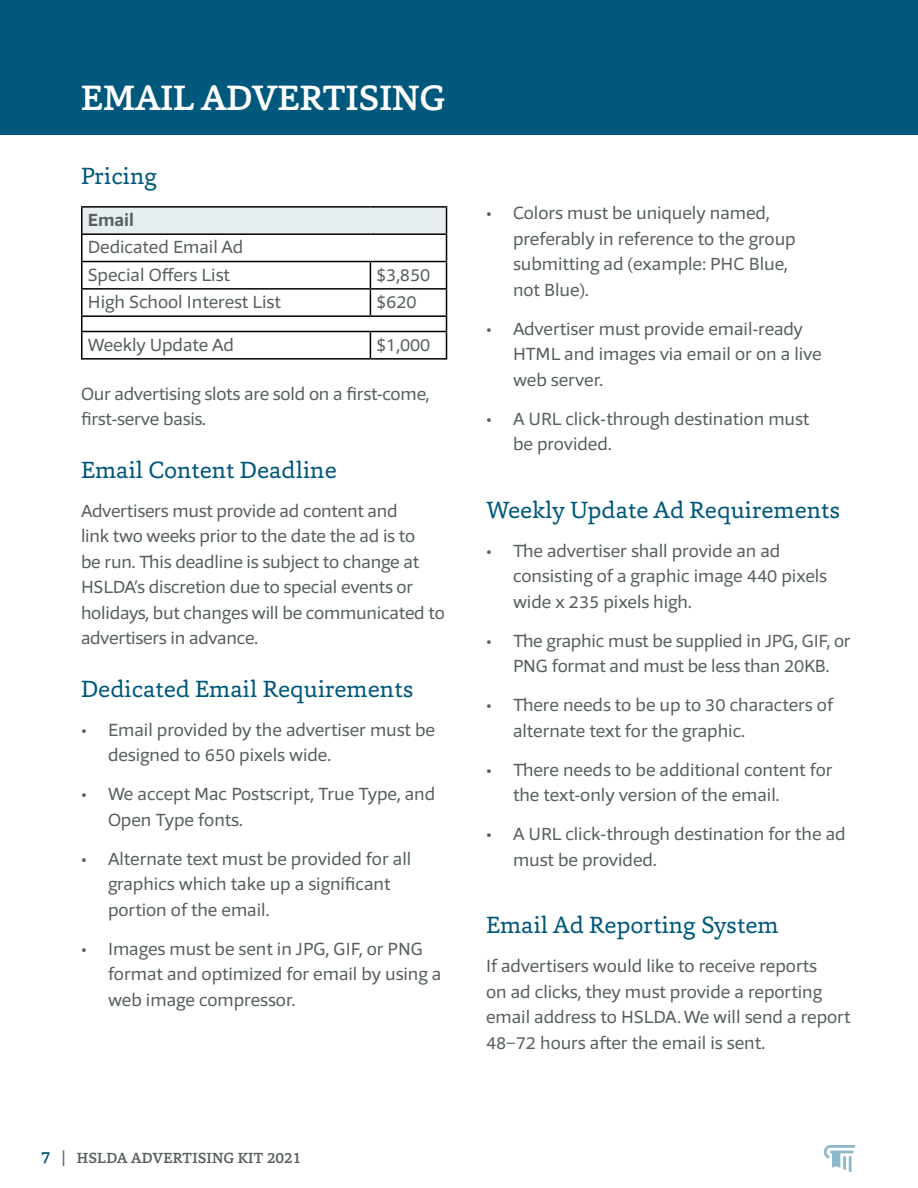
<style>
.page{position:relative;width:918px;height:1188px;background:#fff}
.page>*{position:absolute;margin:0;border:0;box-sizing:border-box;transform-origin:0 0}
.t1{font:500 36px "Capita";letter-spacing:-.005em;color:#fff}
.t2{font:24px "Capita";color:#00587c}
.t3{font:18px/25.5px "Foro Sans";color:#575f61}
.t4{font:700 18px "Foro Sans";color:#575f61}
.t5{font:500 15px "Capita";color:#575f61}
.s1{font-size:16.5px;color:#004f67}
.s2{font-size:16.5px}
</style>
<div class="page">
<div style="left:0;top:0;width:918px;height:135px;background:#00587c"></div>
<div style="left:82px;top:207px;width:365px;height:27px;background:#e6eef2"></div>
<hr style="left:81px;top:206px;width:289px;height:2px;background:#000">
<hr style="left:370px;top:206px;width:77px;height:2px;background:#000">
<hr style="left:81px;top:233px;width:289px;height:2px;background:#000">
<hr style="left:370px;top:233px;width:77px;height:2px;background:#000">
<hr style="left:81px;top:261px;width:289px;height:1px;background:#000">
<hr style="left:370px;top:261px;width:77px;height:1px;background:#000">
<hr style="left:81px;top:288px;width:289px;height:2px;background:#000">
<hr style="left:370px;top:288px;width:77px;height:2px;background:#000">
<svg style="left:370px;top:262px;width:1px;height:53px"></svg>
<hr style="left:81px;top:315px;width:289px;height:2px;background:#000">
<hr style="left:370px;top:315px;width:77px;height:2px;background:#000">
<hr style="left:81px;top:331px;width:289px;height:1px;background:#000">
<hr style="left:370px;top:331px;width:77px;height:1px;background:#000">
<svg style="left:370px;top:332px;width:1px;height:26px"></svg>
<svg style="left:446px;top:208px;width:1px;height:150px"></svg>
<hr style="left:81px;top:358px;width:289px;height:2px;background:#000">
<hr style="left:370px;top:358px;width:77px;height:2px;background:#000">
<svg style="left:81px;top:208px;width:1px;height:150px"></svg>
<svg style="left:824px;top:1145px;width:31px;height:27px"></svg>
<h1 class="t1" style="left:81px;top:74px;width:366px">EMAIL ADVERTISING</h1>
<h2 class="t2" style="left:81px;top:160px;width:77px">Pricing</h2>
<p class="t4" style="left:88px;top:208px;width:48px">Email</p>
<p class="t3" style="left:88px;top:233px;width:157px;line-height:27.3px">Dedicated Email Ad<br>Special Offers List</p>
<p class="t3" style="left:376px;top:262px;width:56px">$3,850</p>
<p class="t3" style="left:88px;top:289px;width:195px">High School Interest List</p>
<p class="t3" style="left:376px;top:289px;width:42px">$620</p>
<p class="t3" style="left:88px;top:332px;width:148px">Weekly Update Ad</p>
<p class="t3" style="left:376px;top:332px;width:56px">$1,000</p>
<p class="t3" style="left:81px;top:381px;width:350px">Our advertising slots are sold on a first-come, first-serve basis.</p>
<h2 class="t2" style="left:81px;top:454px;width:257px">Email Content Deadline</h2>
<p class="t3" style="left:81px;top:498px;width:365px">Advertisers must provide ad content and<br>link two weeks prior to the date the ad is to<br>be run. This deadline is subject to change at HSLDA’s discretion due to special events or holidays, but changes will be communicated to advertisers in advance.</p>
<h2 class="t2" style="left:81px;top:673px;width:334px">Dedicated Email Requirements</h2>
<p class="t3" style="left:108px;top:717px;width:329px;text-indent:-27px">• Email provided by the advertiser must be designed to 650 pixels wide.</p>
<p class="t3" style="left:108px;top:781px;width:329px;text-indent:-27px">• We accept Mac Postscript, True Type, and<br>Open Type fonts.</p>
<p class="t3" style="left:108px;top:846px;width:305px;text-indent:-27px">• Alternate text must be provided for all graphics which take up a significant portion of the email.</p>
<p class="t3" style="left:108px;top:936px;width:335px;text-indent:-27px">• Images must be sent in JPG, GIF, or PNG format and optimized for email by using a web image compressor.</p>
<p class="t5" style="left:41px;top:1148px;width:262px"><span class="s1">7</span> <span class="s2">|</span> HSLDA ADVERTISING KIT 2021</p>
<p class="t3" style="left:513px;top:200px;width:284px;text-indent:-27px">• Colors must be uniquely named, preferably in reference to the group submitting ad (example: PHC Blue, not Blue).</p>
<p class="t3" style="left:513px;top:316px;width:310px;text-indent:-27px">• Advertiser must provide email-ready<br>HTML and images via email or on a live web server.</p>
<p class="t3" style="left:513px;top:406px;width:298px;text-indent:-27px">• A URL click-through destination must be provided.</p>
<h2 class="t2" style="left:486px;top:494px;width:356px">Weekly Update Ad Requirements</h2>
<p class="t3" style="left:513px;top:538px;width:316px;text-indent:-27px">• The advertiser shall provide an ad consisting of a graphic image 440 pixels wide x 235 pixels high.</p>
<p class="t3" style="left:486px;top:628px;width:366px;text-align:center">• The graphic must be supplied in JPG, GIF, or<br>PNG format and must be less than 20KB.</p>
<p class="t3" style="left:513px;top:692px;width:322px;text-indent:-27px">• There needs to be up to 30 characters of alternate text for the graphic.</p>
<p class="t3" style="left:513px;top:757px;width:321px;text-indent:-27px">• There needs to be additional content for the text-only version of the email.</p>
<p class="t3" style="left:513px;top:821px;width:334px;text-indent:-27px">• A URL click-through destination for the ad must be provided.</p>
<h2 class="t2" style="left:486px;top:909px;width:294px">Email Ad Reporting System</h2>
<p class="t3" style="left:486px;top:953px;width:366px">If advertisers would like to receive reports<br>on ad clicks, they must provide a reporting email address to HSLDA. We will send a report 48–72 hours after the email is sent.</p>
</div>
